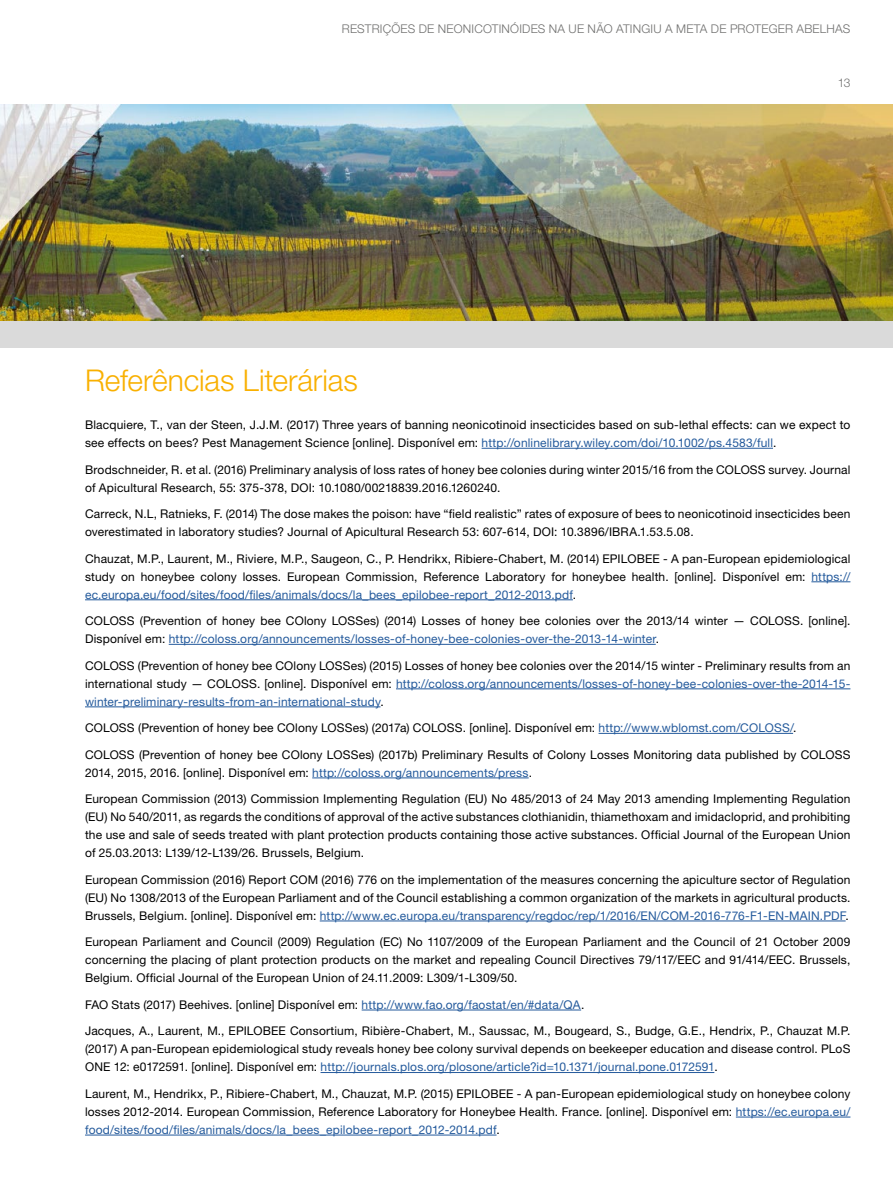
<style>
.page{position:relative;width:893px;height:1191px;background:#fff}
.page>*{position:absolute;margin:0;border:0;box-sizing:border-box;transform-origin:0 0}
.Headline_light_30pt{font:300 30px "Helvetica Neue LT Std";letter-spacing:-.005em;color:#f9b000}
.Copy_9pt_schwarz{font:12px/18px "Helvetica Neue LT Std";letter-spacing:.015em;color:#000;text-align:justify}
.Rubrik_9pt_Versalien{font:300 12px "Helvetica Neue LT Std";letter-spacing:.02em;color:#6f6f6e}
.s1{color:#245a9c}
</style>
<div class="page">
<img style="left:1px;top:105px;width:892px;height:216px">
<img style="left:0;top:105px;width:1px;height:216px">
<div style="left:0;top:321px;width:893px;height:27px;background:#dadada"></div>
<hr style="left:482px;top:448px;width:291px;height:1px;background:#245a9c">
<hr style="left:811px;top:581px;width:39px;height:1px;background:#245a9c">
<hr style="left:85px;top:599px;width:488px;height:1px;background:#245a9c">
<hr style="left:169px;top:644px;width:487px;height:1px;background:#245a9c">
<hr style="left:396px;top:688px;width:454px;height:1px;background:#245a9c">
<hr style="left:85px;top:706px;width:295px;height:1px;background:#245a9c">
<hr style="left:598px;top:733px;width:195px;height:1px;background:#245a9c">
<hr style="left:312px;top:777px;width:217px;height:1px;background:#245a9c">
<hr style="left:320px;top:920px;width:526px;height:1px;background:#245a9c">
<hr style="left:362px;top:1009px;width:219px;height:1px;background:#245a9c">
<hr style="left:321px;top:1072px;width:393px;height:1px;background:#245a9c">
<hr style="left:736px;top:1116px;width:114px;height:1px;background:#245a9c">
<hr style="left:85px;top:1134px;width:412px;height:1px;background:#245a9c">
<p class="Rubrik_9pt_Versalien" style="left:342px;top:21px;width:510px">RESTRIÇÕES DE NEONICOTINÓIDES NA UE NÃO ATINGIU A META DE PROTEGER ABELHAS</p>
<p class="Rubrik_9pt_Versalien" style="left:838px;top:75px;width:14px">13</p>
<p class="Headline_light_30pt" style="left:85px;top:362px;width:274px">Referências Literárias</p>
<p class="Copy_9pt_schwarz" style="left:85px;top:415px;width:767px">Blacquiere, T., van der Steen, J.J.M. (2017) Three years of banning neonicotinoid insecticides based on sub-lethal effects: can we expect to see effects on bees? Pest Management Science [online]. Disponível em: <span class="s1">http://onlinelibrary.wiley.com/doi/10.1002/ps.4583/full</span>.</p>
<p class="Copy_9pt_schwarz" style="left:85px;top:460px;width:767px">Brodschneider, R. et al. (2016) Preliminary analysis of loss rates of honey bee colonies during winter 2015/16 from the COLOSS survey. Journal of Apicultural Research, 55: 375-378, DOI: 10.1080/00218839.2016.1260240.</p>
<p class="Copy_9pt_schwarz" style="left:85px;top:504px;width:767px">Carreck, N.L, Ratnieks, F. (2014) The dose makes the poison: have “field realistic” rates of exposure of bees to neonicotinoid insecticides been overestimated in laboratory studies? Journal of Apicultural Research 53: 607-614, DOI: 10.3896/IBRA.1.53.5.08.</p>
<p class="Copy_9pt_schwarz" style="left:85px;top:549px;width:767px">Chauzat, M.P., Laurent, M., Riviere, M.P., Saugeon, C., P. Hendrikx, Ribiere-Chabert, M. (2014) EPILOBEE - A pan-European epidemiological study on honeybee colony losses. European Commission, Reference Laboratory for honeybee health. [online]. Disponível em: <span class="s1">https:// ec.europa.eu/food/sites/food/files/animals/docs/la_bees_epilobee-report_2012-2013.pdf</span>.</p>
<p class="Copy_9pt_schwarz" style="left:85px;top:611px;width:767px">COLOSS (Prevention of honey bee COlony LOSSes) (2014) Losses of honey bee colonies over the 2013/14 winter — COLOSS. [online].<br>Disponível em: <span class="s1">http://coloss.org/announcements/losses-of-honey-bee-colonies-over-the-2013-14-winter</span>.</p>
<p class="Copy_9pt_schwarz" style="left:85px;top:656px;width:767px">COLOSS (Prevention of honey bee COlony LOSSes) (2015) Losses of honey bee colonies over the 2014/15 winter - Preliminary results from an international study — COLOSS. [online]. Disponível em: <span class="s1">http://coloss.org/announcements/losses-of-honey-bee-colonies-over-the-2014-15- winter-preliminary-results-from-an-international-study</span>.</p>
<p class="Copy_9pt_schwarz" style="left:85px;top:718px;width:713px">COLOSS (Prevention of honey bee COlony LOSSes) (2017a) COLOSS. [online]. Disponível em: <span class="s1">http://www.wblomst.com/COLOSS/</span>.</p>
<p class="Copy_9pt_schwarz" style="left:85px;top:745px;width:767px">COLOSS (Prevention of honey bee COlony LOSSes) (2017b) Preliminary Results of Colony Losses Monitoring data published by COLOSS<br>2014, 2015, 2016. [online]. Disponível em: <span class="s1">http://coloss.org/announcements/press</span>.</p>
<p class="Copy_9pt_schwarz" style="left:85px;top:789px;width:767px">European Commission (2013) Commission Implementing Regulation (EU) No 485/2013 of 24 May 2013 amending Implementing Regulation (EU) No 540/2011, as regards the conditions of approval of the active substances clothianidin, thiamethoxam and imidacloprid, and prohibiting the use and sale of seeds treated with plant protection products containing those active substances. Official Journal of the European Union of 25.03.2013: L139/12-L139/26. Brussels, Belgium.</p>
<p class="Copy_9pt_schwarz" style="left:85px;top:870px;width:767px">European Commission (2016) Report COM (2016) 776 on the implementation of the measures concerning the apiculture sector of Regulation (EU) No 1308/2013 of the European Parliament and of the Council establishing a common organization of the markets in agricultural products.<br>Brussels, Belgium. [online]. Disponível em: <span class="s1">http://www.ec.europa.eu/transparency/regdoc/rep/1/2016/EN/COM-2016-776-F1-EN-MAIN.PDF</span>.</p>
<p class="Copy_9pt_schwarz" style="left:85px;top:932px;width:767px">European Parliament and Council (2009) Regulation (EC) No 1107/2009 of the European Parliament and the Council of 21 October 2009 concerning the placing of plant protection products on the market and repealing Council Directives 79/117/EEC and 91/414/EEC. Brussels, Belgium. Official Journal of the European Union of 24.11.2009: L309/1-L309/50.</p>
<p class="Copy_9pt_schwarz" style="left:85px;top:995px;width:501px">FAO Stats (2017) Beehives. [online] Disponível em: <span class="s1">http://www.fao.org/faostat/en/#data/QA</span>.</p>
<p class="Copy_9pt_schwarz" style="left:85px;top:1022px;width:767px">Jacques, A., Laurent, M., EPILOBEE Consortium, Ribière-Chabert, M., Saussac, M., Bougeard, S., Budge, G.E., Hendrix, P., Chauzat M.P. (2017) A pan-European epidemiological study reveals honey bee colony survival depends on beekeeper education and disease control. PLoS ONE 12: e0172591. [online]. Disponível em: <span class="s1">http://journals.plos.org/plosone/article?id=10.1371/journal.pone.0172591</span>.</p>
<p class="Copy_9pt_schwarz" style="left:85px;top:1084px;width:767px">Laurent, M., Hendrikx, P., Ribiere-Chabert, M., Chauzat, M.P. (2015) EPILOBEE - A pan-European epidemiological study on honeybee colony losses 2012-2014. European Commission, Reference Laboratory for Honeybee Health. France. [online]. Disponível em: <span class="s1">https://ec.europa.eu/ food/sites/food/files/animals/docs/la_bees_epilobee-report_2012-2014.pdf</span>.</p>
</div>
